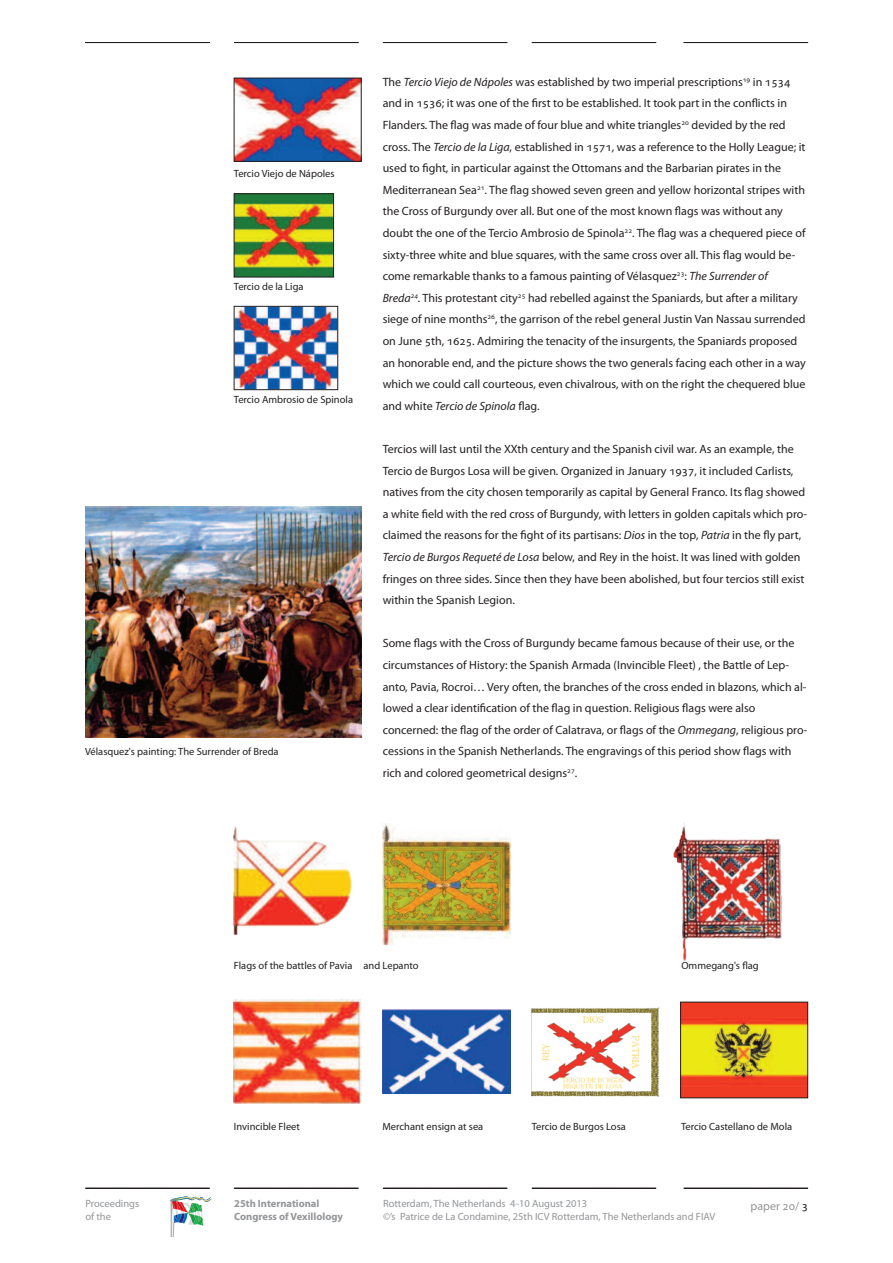
<style>
.page{position:relative;width:893px;height:1263px;background:#fff}
.page>*{position:absolute;margin:0;border:0;box-sizing:border-box;transform-origin:0 0}
.t1{font:12px/21.6px "Myriad Pro";color:#231f20}
.t2{font:12px "Myriad Pro";color:#939598}
.t3{font:10.5px "Myriad Pro";color:#231f20}
.t4{font:10.5px "Myriad Pro";color:#939598}
.t5{font:700 10.5px "Myriad Pro";color:#939598}
.s1{font-style:italic}
.s2{color:#231f20}
</style>
<div class="page">
<svg style="left:169px;top:1196px;width:43px;height:40px"></svg>
<svg style="left:85px;top:1188px;width:125px;height:1px"></svg>
<svg style="left:234px;top:1188px;width:125px;height:1px"></svg>
<svg style="left:383px;top:1188px;width:125px;height:1px"></svg>
<svg style="left:531px;top:1188px;width:126px;height:1px"></svg>
<svg style="left:683px;top:1188px;width:126px;height:1px"></svg>
<svg style="left:85px;top:42px;width:125px;height:2px"></svg>
<svg style="left:234px;top:42px;width:125px;height:2px"></svg>
<svg style="left:383px;top:42px;width:125px;height:2px"></svg>
<svg style="left:531px;top:42px;width:126px;height:2px"></svg>
<svg style="left:683px;top:42px;width:126px;height:2px"></svg>
<img style="left:236px;top:80px;width:123px;height:80px">
<div style="left:234px;top:78px;width:127px;height:84px;border:1px solid #231f20"></div>
<img style="left:236px;top:196px;width:96px;height:79px">
<div style="left:234px;top:194px;width:100px;height:83px;border:1px solid #231f20"></div>
<img style="left:236px;top:308px;width:100px;height:80px">
<div style="left:234px;top:306px;width:104px;height:84px;border:1px solid #231f20"></div>
<img style="left:85px;top:506px;width:276px;height:231px">
<img style="left:234px;top:826px;width:118px;height:108px">
<img style="left:383px;top:823px;width:127px;height:121px">
<img style="left:673px;top:823px;width:109px;height:138px">
<img style="left:234px;top:1000px;width:127px;height:104px">
<img style="left:383px;top:1009px;width:127px;height:84px">
<img style="left:531px;top:1007px;width:128px;height:89px">
<img style="left:682px;top:1004px;width:124px;height:92px">
<div style="left:680px;top:1002px;width:128px;height:96px;border:1px solid #231f20"></div>
<p class="t3" style="left:234px;top:169px;width:102px">Tercio Viejo de Nápoles</p>
<p class="t3" style="left:234px;top:282px;width:71px">Tercio de la Liga</p>
<p class="t3" style="left:234px;top:396px;width:121px">Tercio Ambrosio de Spinola</p>
<p class="t3" style="left:85px;top:748px;width:195px">Vélasquez's painting: The Surrender of Breda</p>
<p class="t1" style="left:383px;top:72px;width:424px">The <span class="s1">Tercio Viejo de Nápoles</span> was established by two imperial prescriptions<sup>19</sup> in 1534 and in 1536; it was one of the first to be established. It took part in the conflicts in Flanders. The flag was made of four blue and white triangles<sup>20</sup> devided by the red cross. The <span class="s1">Tercio de la Liga</span>, established in 1571, was a reference to the Holly League; it used to fight, in particular against the Ottomans and the Barbarian pirates in the Mediterranean Sea<sup>21</sup>. The flag showed seven green and yellow horizontal stripes with the Cross of Burgundy over all. But one of the most known flags was without any doubt the one of the Tercio Ambrosio de Spinola<sup>22</sup>. The flag was a chequered piece of sixty-three white and blue squares, with the same cross over all. This flag would be&shy;come remarkable thanks to a famous painting of Vélasquez<sup>23</sup>: <span class="s1">The Surrender of Breda</span><sup>24</sup><span class="s1">.</span> This protestant city<sup>25</sup> had rebelled against the Spaniards, but after a military siege of nine months<sup>26</sup>, the garrison of the rebel general Justin Van Nassau surrended on June 5th, 1625. Admiring the tenacity of the insurgents, the Spaniards proposed an honorable end, and the picture shows the two generals facing each other in a way which we could call courteous, even chivalrous, with on the right the chequered blue and white <span class="s1">Tercio de Spinola</span> flag.</p>
<p class="t1" style="left:383px;top:439px;width:426px">Tercios will last until the XXth century and the Spanish civil war. As an example, the Tercio de Burgos Losa will be given. Organized in January 1937, it included Carlists, natives from the city chosen temporarily as capital by General Franco. Its flag showed a white field with the red cross of Burgundy, with letters in golden capitals which pro&shy;claimed the reasons for the fight of its partisans: <span class="s1">Dios</span> in the top, <span class="s1">Patria</span> in the fly part, <span class="s1">Tercio de Burgos Requeté de Losa</span> below, and Rey in the hoist. It was lined with golden fringes on three sides. Since then they have been abolished, but four tercios still exist within the Spanish Legion.</p>
<p class="t1" style="left:383px;top:633px;width:426px">Some flags with the Cross of Burgundy became famous because of their use, or the circumstances of History: the Spanish Armada (Invincible Fleet) , the Battle of Lep&shy;anto, Pavia, Rocroi… Very often, the branches of the cross ended in blazons, which al&shy;lowed a clear identification of the flag in question. Religious flags were also concerned: the flag of the order of Calatrava, or flags of the <span class="s1">Ommegang</span>, religious pro&shy;cessions in the Spanish Netherlands. The engravings of this period show flags with rich and colored geometrical designs<sup>27</sup>.</p>
<p class="t3" style="left:234px;top:962px;width:186px">Flags of the battles of Pavia and Lepanto</p>
<p class="t3" style="left:681px;top:962px;width:79px">Ommegang's flag</p>
<p class="t3" style="left:234px;top:1123px;width:68px">Invincible Fleet</p>
<p class="t3" style="left:382px;top:1123px;width:102px">Merchant ensign at sea</p>
<p class="t3" style="left:532px;top:1123px;width:96px">Tercio de Burgos Losa</p>
<p class="t3" style="left:681px;top:1123px;width:113px">Tercio Castellano de Mola</p>
<p class="t4" style="left:85px;top:1200px;width:55px">Proceedings</p>
<p class="t5" style="left:234px;top:1200px;width:87px">25th International</p>
<p class="t4" style="left:383px;top:1200px;width:206px">Rotterdam, The Netherlands 4-10 August 2013</p>
<p class="t4" style="left:85px;top:1212px;width:27px">of the</p>
<p class="t5" style="left:234px;top:1212px;width:110px">Congress of Vexillology</p>
<p class="t4" style="left:383px;top:1212px;width:334px">©’s Patrice de La Condamine, 25th ICV Rotterdam, The Netherlands and FIAV</p>
<p class="t2" style="left:751px;top:1201px;width:59px">paper 20/ <span class="s2">3</span></p>
</div>
